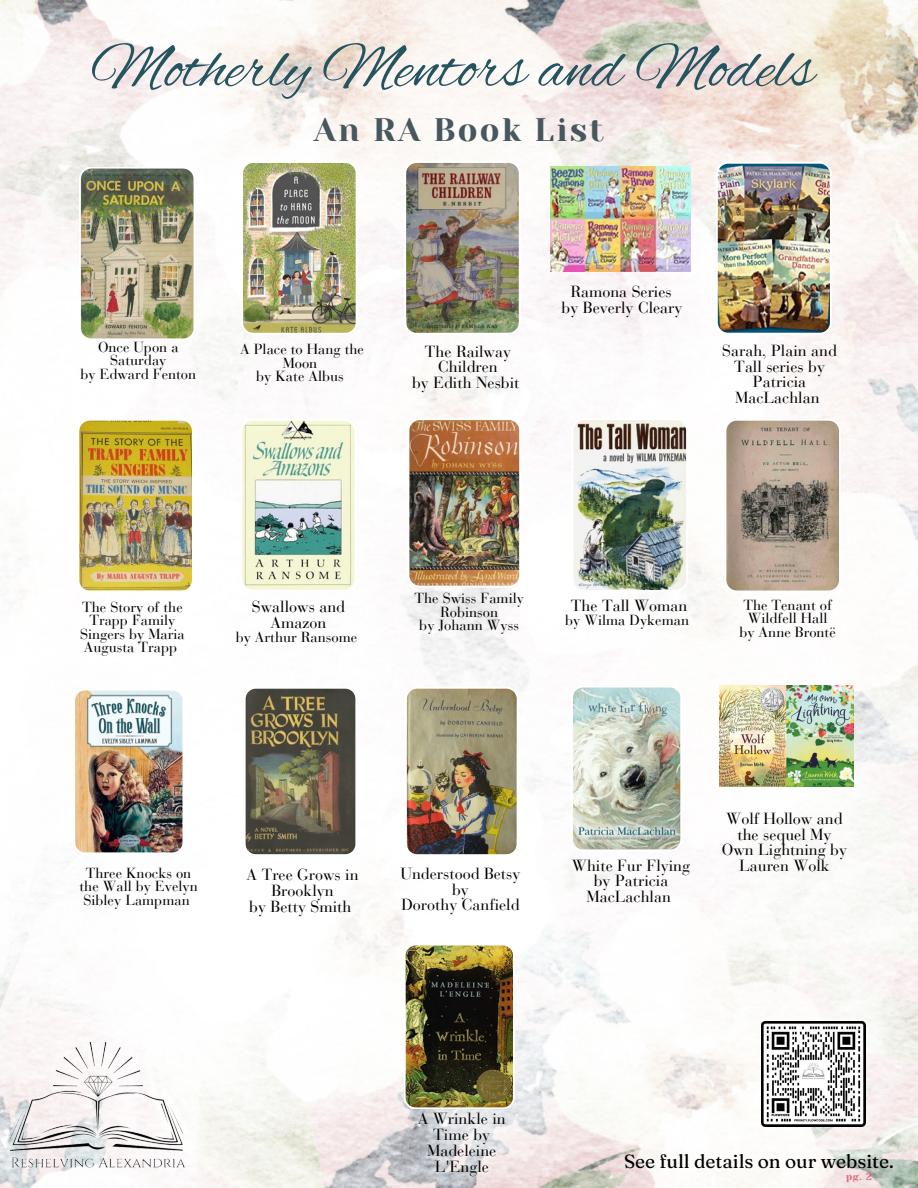
<style>
.page{position:relative;width:918px;height:1188px;background:#fff}
.page>*{position:absolute;margin:0;border:0;box-sizing:border-box;transform-origin:0 0}
.t1{font:65.1px "Alex Brush";color:#245460}
.t2{font:32.4px "Yeseva One";letter-spacing:.065em;color:#46575e}
.t3{font:19.05px "Fraunces 9 pt";color:#000}
.t4{font:16.05px/15.8px "Bauer Bodoni Pro";color:#000;text-align:center}
.t5{font:14.55px/13.5px "Bauer Bodoni Pro";color:#000;text-align:center}
.t6{font:9.9px "Yeseva One";color:#dc6778}
</style>
<div class="page">
<img style="left:0;top:0;width:918px;height:1188px">
<img style="left:0;top:1012px;width:196px;height:176px">
<img style="left:73px;top:689px;width:111px;height:165px">
<img style="left:244px;top:687px;width:113px;height:169px">
<img style="left:405px;top:687px;width:114px;height:169px">
<img style="left:571px;top:686px;width:111px;height:165px">
<img style="left:571px;top:418px;width:117px;height:174px">
<img style="left:77px;top:419px;width:117px;height:174px">
<svg style="left:724px;top:419px;width:117px;height:174px;background:#a99a8b"></svg>
<img style="left:240px;top:419px;width:117px;height:173px">
<img style="left:407px;top:418px;width:114px;height:170px">
<img style="left:720px;top:686px;width:134px;height:101px">
<img style="left:404px;top:944px;width:111px;height:165px">
<img style="left:241px;top:161px;width:117px;height:174px">
<img style="left:404px;top:161px;width:117px;height:174px">
<img style="left:716px;top:162px;width:116px;height:173px">
<img style="left:551px;top:167px;width:139px;height:104px">
<img style="left:79px;top:167px;width:117px;height:173px">
<img style="left:761px;top:1022px;width:105px;height:104px">
<p class="t1" style="left:91px;top:32px;width:725px">Motherly Mentors and Models</p>
<p class="t2" style="left:314px;top:111px;width:292px">An RA Book List</p>
<p class="t5" style="left:98px;top:342px;width:82px">Once Upon a<br>Saturday</p>
<p class="t5" style="left:80px;top:369px;width:117px">by Edward Fenton</p>
<p class="t5" style="left:240px;top:344px;width:125px">A Place to Hang the<br>Moon</p>
<p class="t5" style="left:256px;top:371px;width:89px">by Kate Albus</p>
<p class="t4" style="left:425px;top:345px;width:88px">The Railway<br>Children</p>
<p class="t4" style="left:412px;top:377px;width:109px">by Edith Nesbit</p>
<p class="t4" style="left:570px;top:286px;width:103px">Ramona Series</p>
<p class="t4" style="left:562px;top:302px;width:122px">by Beverly Cleary</p>
<p class="t4" style="left:722px;top:344px;width:116px">Sarah, Plain and<br>Tall series by<br>Patricia<br>MacLachlan</p>
<p class="t5" style="left:414px;top:593px;width:111px">The Swiss Family<br>Robinson</p>
<p class="t5" style="left:419px;top:620px;width:101px">by Johann Wyss</p>
<p class="t5" style="left:80px;top:602px;width:106px">The Story of the<br>Trapp Family<br>Singers by Maria<br>Augusta Trapp</p>
<p class="t4" style="left:571px;top:599px;width:118px">The Tall Woman</p>
<p class="t4" style="left:252px;top:601px;width:95px">Swallows and<br>Amazon</p>
<p class="t5" style="left:236px;top:631px;width:123px">by Arthur Ransome</p>
<p class="t5" style="left:565px;top:614px;width:125px">by Wilma Dykeman</p>
<p class="t5" style="left:743px;top:600px;width:90px">The Tenant of<br>Wildfell Hall</p>
<p class="t5" style="left:739px;top:627px;width:98px">by Anne Brontë</p>
<p class="t5" style="left:79px;top:868px;width:120px">Three Knocks on the Wall by Evelyn<br>Sibley Lampman</p>
<p class="t4" style="left:247px;top:869px;width:114px">A Tree Grows in<br>Brooklyn</p>
<p class="t4" style="left:249px;top:900px;width:104px">by Betty Smith</p>
<p class="t4" style="left:401px;top:867px;width:121px">Understood Betsy</p>
<p class="t4" style="left:452px;top:883px;width:18px">by</p>
<p class="t4" style="left:401px;top:899px;width:120px">Dorothy Canfield</p>
<p class="t4" style="left:572px;top:859px;width:120px">White Fur Flying by Patricia<br>MacLachlan</p>
<p class="t4" style="left:722px;top:812px;width:127px">Wolf Hollow and the sequel My<br>Own Lightning by<br>Lauren Wolk</p>
<p class="t4" style="left:418px;top:1113px;width:90px">A Wrinkle in<br>Time by<br>Madeleine<br>L'Engle</p>
<p class="t3" style="left:624px;top:1149px;width:271px">See full details on our website.</p>
<p class="t6" style="left:846px;top:1171px;width:27px">pg. 2</p>
</div>
